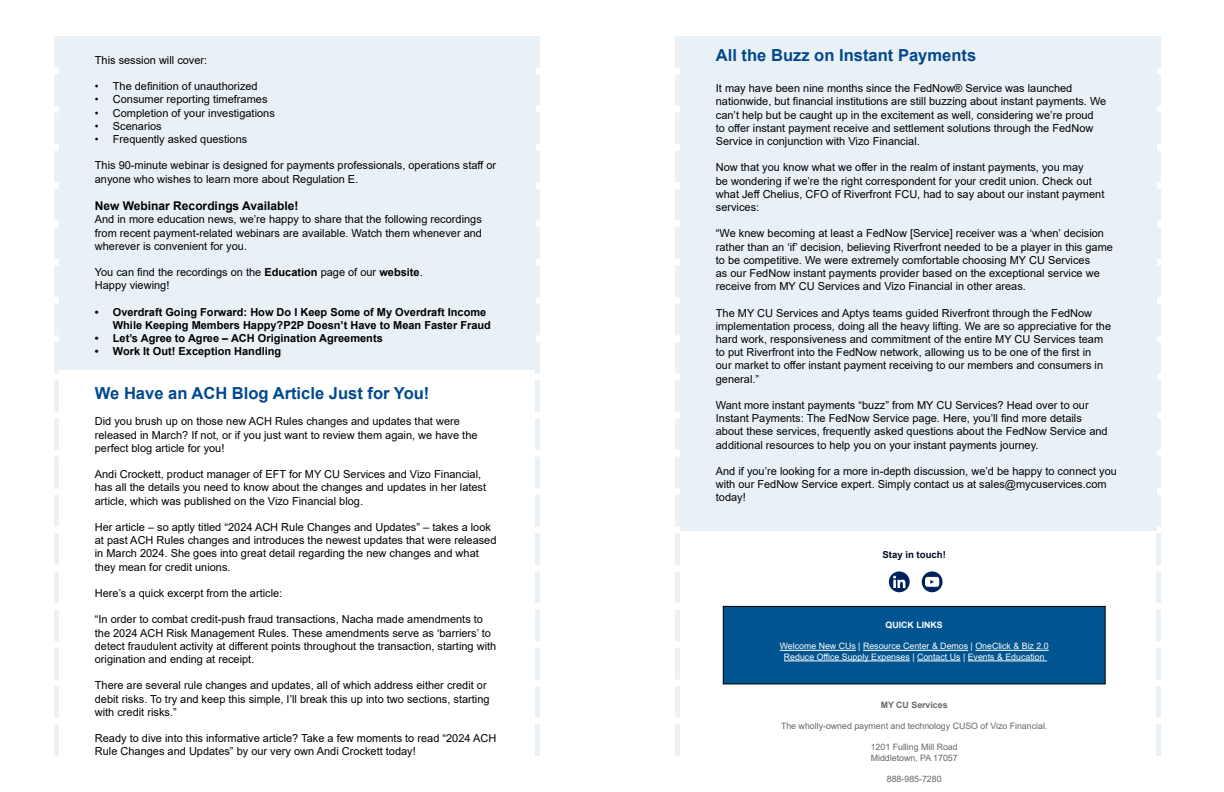
<style>
.page{position:relative;width:1224px;height:792px;background:#fff}
.page>*{position:absolute;margin:0;border:0;box-sizing:border-box;transform-origin:0 0}
.t1{font:700 16.6px "Arial";color:#02488e}
.t2{font:700 12px "Arial";color:#000}
.t3{font:11px/13.2px "Arial";color:#000}
.t4{font:700 11px/13.2px "Arial";color:#000}
.t5{font:700 9.6px "Arial";color:#000c22}
.t6{font:8.8px/10.6px "Arial";color:#656669}
.t7{font:8.8px/10.6px "Arial";color:#fff;text-align:center}
.t8{font:700 8.8px "Arial";color:#656669}
.t9{font:700 8.8px "Arial";color:#fff}
.s1{font-weight:700}
</style>
<div class="page">
<svg style="left:54px;top:36px;width:5px;height:720px"></svg>
<svg style="left:535px;top:36px;width:5px;height:720px"></svg>
<div style="left:59px;top:36px;width:477px;height:333px;background:#eaf1f6"></div>
<svg style="left:675px;top:36px;width:5px;height:720px"></svg>
<svg style="left:1156px;top:36px;width:5px;height:720px"></svg>
<div style="left:680px;top:36px;width:476px;height:495px;background:#eaf1f6"></div>
<div style="left:723px;top:606px;width:382px;height:78px;background:#00548f"></div>
<div style="left:723px;top:606px;width:383px;height:78px;border:1px solid #000"></div>
<hr style="left:780px;top:650px;width:76px;height:1px;background:#fff">
<hr style="left:863px;top:650px;width:105px;height:1px;background:#fff">
<hr style="left:975px;top:650px;width:74px;height:1px;background:#fff">
<hr style="left:784px;top:661px;width:126px;height:1px;background:#fff">
<hr style="left:917px;top:661px;width:44px;height:1px;background:#fff">
<hr style="left:968px;top:661px;width:79px;height:1px;background:#fff">
<div style="left:889px;top:571px;width:21px;height:21px;background:#00215c;border-radius:50%"></div>
<svg style="left:893px;top:576px;width:12px;height:12px"></svg>
<svg style="left:922px;top:571px;width:21px;height:21px"></svg>
<svg style="left:925px;top:577px;width:14px;height:10px"></svg>
<p class="t3" style="left:95px;top:53px;width:114px">This session will cover:</p>
<p class="t3" style="left:95px;top:80px;width:164px">• The definition of unauthorized</p>
<p class="t3" style="left:95px;top:93px;width:174px">• Consumer reporting timeframes</p>
<p class="t3" style="left:95px;top:106px;width:182px">• Completion of your investigations</p>
<p class="t3" style="left:95px;top:119px;width:68px">• Scenarios</p>
<p class="t3" style="left:95px;top:132px;width:154px">• Frequently asked questions</p>
<p class="t3" style="left:95px;top:159px;width:403px">This 90-minute webinar is designed for payments professionals, operations staff or anyone who wishes to learn more about Regulation E.</p>
<p class="t2" style="left:95px;top:198px;width:205px">New Webinar Recordings Available!</p>
<p class="t3" style="left:95px;top:213px;width:389px;text-align:justify">And in more education news, we’re happy to share that the following recordings from recent payment-related webinars are available. Watch them whenever and wherever is convenient for you.</p>
<p class="t3" style="left:95px;top:266px;width:329px">You can find the recordings on the <span class="s1">Education</span> page of our <span class="s1">website</span>.<br>Happy viewing!</p>
<p class="t4" style="left:113px;top:305px;width:380px;text-indent:-18px">• Overdraft Going Forward: How Do I Keep Some of My Overdraft Income<br>While Keeping Members Happy?P2P Doesn’t Have to Mean Faster Fraud</p>
<p class="t4" style="left:95px;top:332px;width:289px">• Let’s Agree to Agree – ACH Origination Agreements</p>
<p class="t4" style="left:95px;top:345px;width:188px">• Work It Out! Exception Handling</p>
<h1 class="t1" style="left:95px;top:382px;width:336px">We Have an ACH Blog Article Just for You!</h1>
<p class="t3" style="left:95px;top:415px;width:384px">Did you brush up on those new ACH Rules changes and updates that were released in March? If not, or if you just want to review them again, we have the perfect blog article for you!</p>
<p class="t3" style="left:95px;top:468px;width:393px">Andi Crockett, product manager of EFT for MY CU Services and Vizo Financial, has all the details you need to know about the changes and updates in her latest article, which was published on the Vizo Financial blog.</p>
<p class="t3" style="left:95px;top:521px;width:403px">Her article – so aptly titled “2024 ACH Rule Changes and Updates” – takes a look at past ACH Rules changes and introduces the newest updates that were released in March 2024. She goes into great detail regarding the new changes and what they mean for credit unions.</p>
<p class="t3" style="left:95px;top:587px;width:189px">Here’s a quick excerpt from the article:</p>
<p class="t3" style="left:95px;top:613px;width:403px">“In order to combat credit-push fraud transactions, Nacha made amendments to the 2024 ACH Risk Management Rules. These amendments serve as ‘barriers’ to detect fraudulent activity at different points throughout the transaction, starting with origination and ending at receipt.</p>
<p class="t3" style="left:95px;top:679px;width:396px">There are several rule changes and updates, all of which address either credit or debit risks. To try and keep this simple, I’ll break this up into two sections, starting with credit risks.”</p>
<p class="t3" style="left:95px;top:732px;width:403px">Ready to dive into this informative article? Take a few moments to read “2024 ACH<br>Rule Changes and Updates” by our very own Andi Crockett today!</p>
<h1 class="t1" style="left:716px;top:43px;width:262px">All the Buzz on Instant Payments</h1>
<p class="t3" style="left:716px;top:82px;width:392px">It may have been nine months since the FedNow® Service was launched nationwide, but financial institutions are still buzzing about instant payments. We can’t help but be caught up in the excitement as well, considering we’re proud<br>to offer instant payment receive and settlement solutions through the FedNow Service in conjunction with Vizo Financial.</p>
<p class="t3" style="left:716px;top:161px;width:390px">Now that you know what we offer in the realm of instant payments, you may<br>be wondering if we’re the right correspondent for your credit union. Check out what Jeff Chelius, CFO of Riverfront FCU, had to say about our instant payment services:</p>
<p class="t3" style="left:716px;top:227px;width:399px">“We knew becoming at least a FedNow [Service] receiver was a ‘when’ decision rather than an ‘if’ decision, believing Riverfront needed to be a player in this game to be competitive. We were extremely comfortable choosing MY CU Services<br>as our FedNow instant payments provider based on the exceptional service we receive from MY CU Services and Vizo Financial in other areas.</p>
<p class="t3" style="left:716px;top:306px;width:397px">The MY CU Services and Aptys teams guided Riverfront through the FedNow implementation process, doing all the heavy lifting. We are so appreciative for the hard work, responsiveness and commitment of the entire MY CU Services team to put Riverfront into the FedNow network, allowing us to be one of the first in<br>our market to offer instant payment receiving to our members and consumers in general.”</p>
<p class="t3" style="left:716px;top:399px;width:393px">Want more instant payments “buzz” from MY CU Services? Head over to our Instant Payments: The FedNow Service page. Here, you’ll find more details about these services, frequently asked questions about the FedNow Service and additional resources to help you on your instant payments journey.</p>
<p class="t3" style="left:716px;top:465px;width:403px">And if you’re looking for a more in-depth discussion, we’d be happy to connect you with our FedNow Service expert. Simply contact us at sales@mycuservices.com today!</p>
<p class="t5" style="left:883px;top:548px;width:65px">Stay in touch!</p>
<p class="t9" style="left:886px;top:619px;width:59px">QUICK LINKS</p>
<p class="t7" style="left:780px;top:641px;width:270px">Welcome New CUs | Resource Center &amp; Demos | OneClick &amp; Biz 2.0<br>Reduce Office Supply Expenses | Contact Us | Events &amp; Education</p>
<p class="t8" style="left:881px;top:699px;width:68px">MY CU Services</p>
<p class="t6" style="left:781px;top:721px;width:268px">The wholly-owned payment and technology CUSO of Vizo Financial.</p>
<p class="t6" style="left:871px;top:742px;width:89px">1201 Fulling Mill Road<br>Middletown, PA 17057</p>
<p class="t6" style="left:887px;top:773px;width:56px">888-985-7280</p>
</div>
